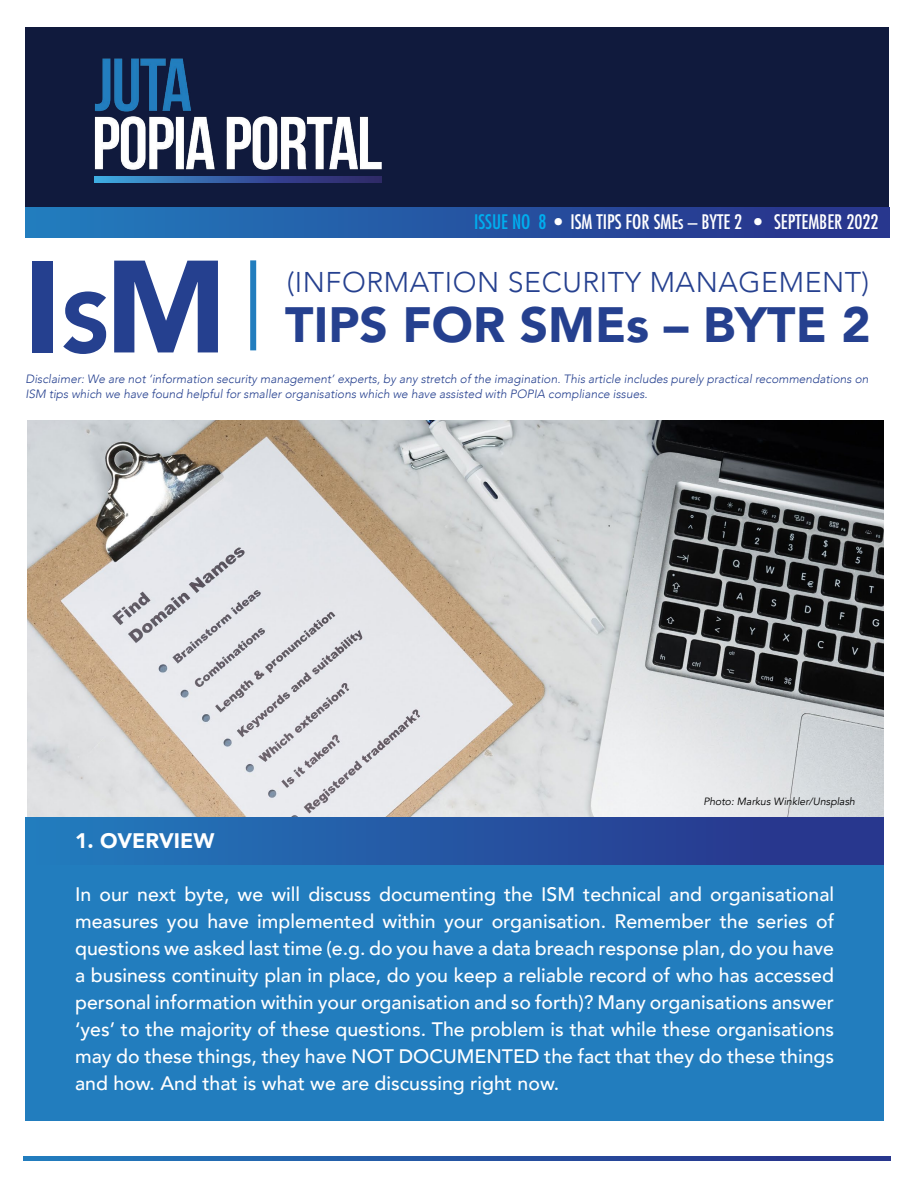
<style>
.page{position:relative;width:918px;height:1188px;background:#fff}
.page>*{position:absolute;margin:0;border:0;box-sizing:border-box;transform-origin:0 0}
.t1{font:900 129.75px "Avenir";color:#25408f}
.t2{font:900 49.5px "Avenir";color:#25408f}
.t3{font:300 28.5px "Avenir";letter-spacing:.02em;color:#25408f}
.t4{font:900 21px "Avenir";color:#fff}
.t5{font:500 19.5px/27px "Avenir";color:#fff;text-align:justify}
.t6{font:condensed 19.5px "Futura";color:#fff}
.t7{font:italic 300 12px/15px "Avenir";color:#25408f}
.t8{font:italic 10.5px "Avenir";color:#000}
.s1{font-size:84px}
.s2{color:#00aeef}
</style>
<div class="page">
<img style="left:27px;top:420px;width:857px;height:397px">
<div style="left:26px;top:27px;width:864px;height:181px;background:#101a3d"></div>
<div style="left:26px;top:208px;width:864px;height:30px;background:linear-gradient(to right,#227cbe,#292f89)"></div>
<div style="left:26px;top:819px;width:858px;height:302px;background:#227dbe"></div>
<div style="left:26px;top:817px;width:858px;height:47px;background:linear-gradient(to right,#227cbe,#292f89)"></div>
<svg style="left:23px;top:1156px;width:868px;height:5px;background:#2555a3"></svg>
<img style="left:94px;top:58px;width:288px;height:112px">
<svg style="left:95px;top:176px;width:286px;height:6px;background:#365da1"></svg>
<div style="left:250px;top:260px;width:6px;height:90px;background:#227dbe"></div>
<h1 class="t1" style="left:23px;top:196px;width:206px">I<span class="s1">S</span>M</h1>
<p class="t6" style="left:474px;top:210px;width:406px"><span class="s2">ISSUE NO 8</span> • ISM TIPS FOR SMEs – BYTE 2 • SEPTEMBER 2022</p>
<h3 class="t3" style="left:287px;top:265px;width:584px">(INFORMATION SECURITY MANAGEMENT)</h3>
<h2 class="t2" style="left:285px;top:282px;width:587px">TIPS FOR SMEs – BYTE 2</h2>
<p class="t7" style="left:26px;top:372px;width:845px">Disclaimer: We are not ‘information security management’ experts, by any stretch of the imagination. This article includes purely practical recommendations on<br>ISM tips which we have found helpful for smaller organisations which we have assisted with POPIA compliance issues.</p>
<p class="t4" style="left:75px;top:823px;width:141px">1. OVERVIEW</p>
<p class="t8" style="left:703px;top:795px;width:153px">Photo: Markus Winkler/Unsplash</p>
<p class="t5" style="left:75px;top:880px;width:761px">In our next byte, we will discuss documenting the ISM technical and organisational measures you have implemented within your organisation. Remember the series of questions we asked last time (e.g. do you have a data breach response plan, do you have a business continuity plan in place, do you keep a reliable record of who has accessed personal information within your organisation and so forth)? Many organisations answer ‘yes’ to the majority of these questions. The problem is that while these organisations may do these things, they have NOT DOCUMENTED the fact that they do these things and how. And that is what we are discussing right now.</p>
</div>
